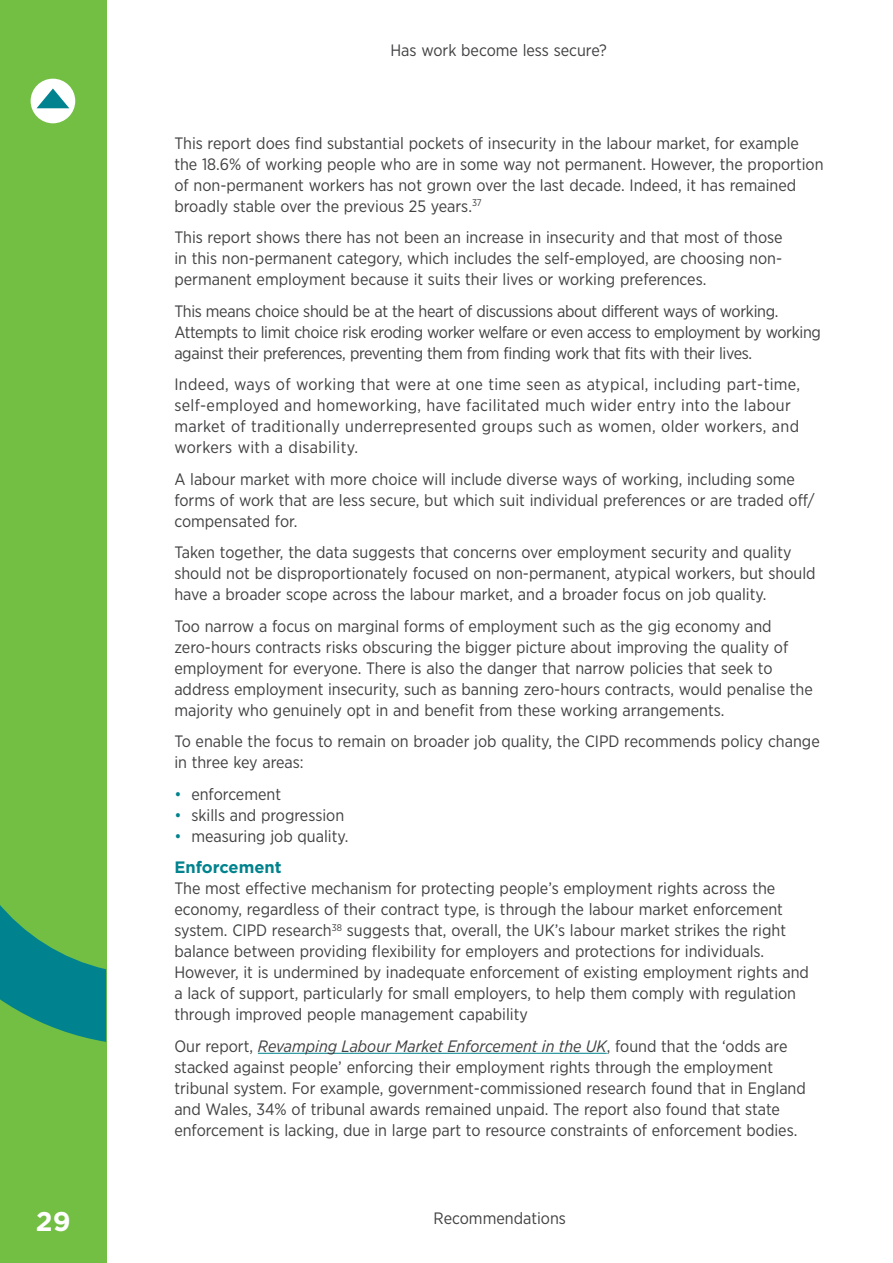
<style>
.page{position:relative;width:893px;height:1263px;background:#fff}
.page>*{position:absolute;margin:0;border:0;box-sizing:border-box;transform-origin:0 0}
.t1{font:700 27px "Gotham";color:#fff}
.B_body{font:16.5px/21px "Gotham Narrow";color:#414042}
.B_body-2{font:16.5px/21px "Gotham Narrow";letter-spacing:.02em;color:#414042}
.B_body-3{font:16.5px/21px "Gotham Narrow";letter-spacing:-.02em;color:#414042}
.B_bullets{font:16.5px "Gotham Narrow";color:#414042}
.B_bullets_last{font:16.5px "Gotham Narrow";color:#414042}
.Subhead_1{font:700 16.5px "Gotham";color:#00838e}
.s1{color:#00838e}
.s2{font-style:italic}
</style>
<div class="page">
<div style="left:0;top:0;width:106px;height:1263px;background:#72bf44"></div>
<svg style="left:0;top:905px;width:106px;height:137px"></svg>
<div style="left:31px;top:79px;width:44px;height:44px;background:#fff;border-radius:50%"></div>
<svg style="left:37px;top:89px;width:32px;height:19px"></svg>
<hr style="left:258px;top:1053px;width:349px;height:1px;background:#00838e">
<h1 class="t1" style="left:36px;top:1204px;width:36px">29</h1>
<p class="B_body" style="left:390px;top:39px;width:218px">Has work become less secure?</p>
<p class="B_body" style="left:174px;top:132px;width:651px">This report does find substantial pockets of insecurity in the labour market, for example the 18.6% of working people who are in some way not permanent. However, the proportion of non-permanent workers has not grown over the last decade. Indeed, it has remained broadly stable over the previous 25 years.<sup>37</sup></p>
<p class="B_body" style="left:174px;top:226px;width:610px;text-align:justify">This report shows there has not been an increase in insecurity and that most of those in this non-permanent category, which includes the self-employed, are choosing non&shy;permanent employment because it suits their lives or working preferences.</p>
<p class="B_body-3" style="left:174px;top:300px;width:648px">This means choice should be at the heart of discussions about different ways of working.<br>Attempts to limit choice risk eroding worker welfare or even access to employment by working against their preferences, preventing them from finding work that fits with their lives.</p>
<p class="B_body-2" style="left:174px;top:373px;width:627px">Indeed, ways of working that were at one time seen as atypical, including part-time, self-employed and homeworking, have facilitated much wider entry into the labour market of traditionally underrepresented groups such as women, older workers, and workers with a disability.</p>
<p class="B_body" style="left:174px;top:468px;width:642px">A labour market with more choice will include diverse ways of working, including some forms of work that are less secure, but which suit individual preferences or are traded off/ compensated for.</p>
<p class="B_body" style="left:174px;top:541px;width:643px">Taken together, the data suggests that concerns over employment security and quality should not be disproportionately focused on non-permanent, atypical workers, but should have a broader scope across the labour market, and a broader focus on job quality.</p>
<p class="B_body" style="left:174px;top:615px;width:640px">Too narrow a focus on marginal forms of employment such as the gig economy and zero-hours contracts risks obscuring the bigger picture about improving the quality of employment for everyone. There is also the danger that narrow policies that seek to address employment insecurity, such as banning zero-hours contracts, would penalise the majority who genuinely opt in and benefit from these working arrangements.</p>
<p class="B_body" style="left:174px;top:730px;width:647px">To enable the focus to remain on broader job quality, the CIPD recommends policy change in three key areas:</p>
<p class="B_bullets" style="left:174px;top:783px;width:108px"><span class="s1">•</span> enforcement</p>
<p class="B_bullets" style="left:174px;top:804px;width:171px"><span class="s1">•</span> skills and progression</p>
<p class="B_bullets_last" style="left:174px;top:825px;width:176px"><span class="s1">•</span> measuring job quality.</p>
<h2 class="Subhead_1" style="left:174px;top:856px;width:109px">Enforcement</h2>
<p class="B_body" style="left:174px;top:877px;width:636px">The most effective mechanism for protecting people’s employment rights across the economy, regardless of their contract type, is through the labour market enforcement system. CIPD research<sup>38</sup> suggests that, overall, the UK’s labour market strikes the right balance between providing flexibility for employers and protections for individuals.<br>However, it is undermined by inadequate enforcement of existing employment rights and a lack of support, particularly for small employers, to help them comply with regulation through improved people management capability</p>
<p class="B_body" style="left:174px;top:1035px;width:633px">Our report, <span class="s2">Revamping Labour Market Enforcement in the UK</span>, found that the ‘odds are stacked against people’ enforcing their employment rights through the employment tribunal system. For example, government-commissioned research found that in England and Wales, 34% of tribunal awards remained unpaid. The report also found that state enforcement is lacking, due in large part to resource constraints of enforcement bodies.</p>
<p class="B_body" style="left:434px;top:1207px;width:134px">Recommendations</p>
</div>
